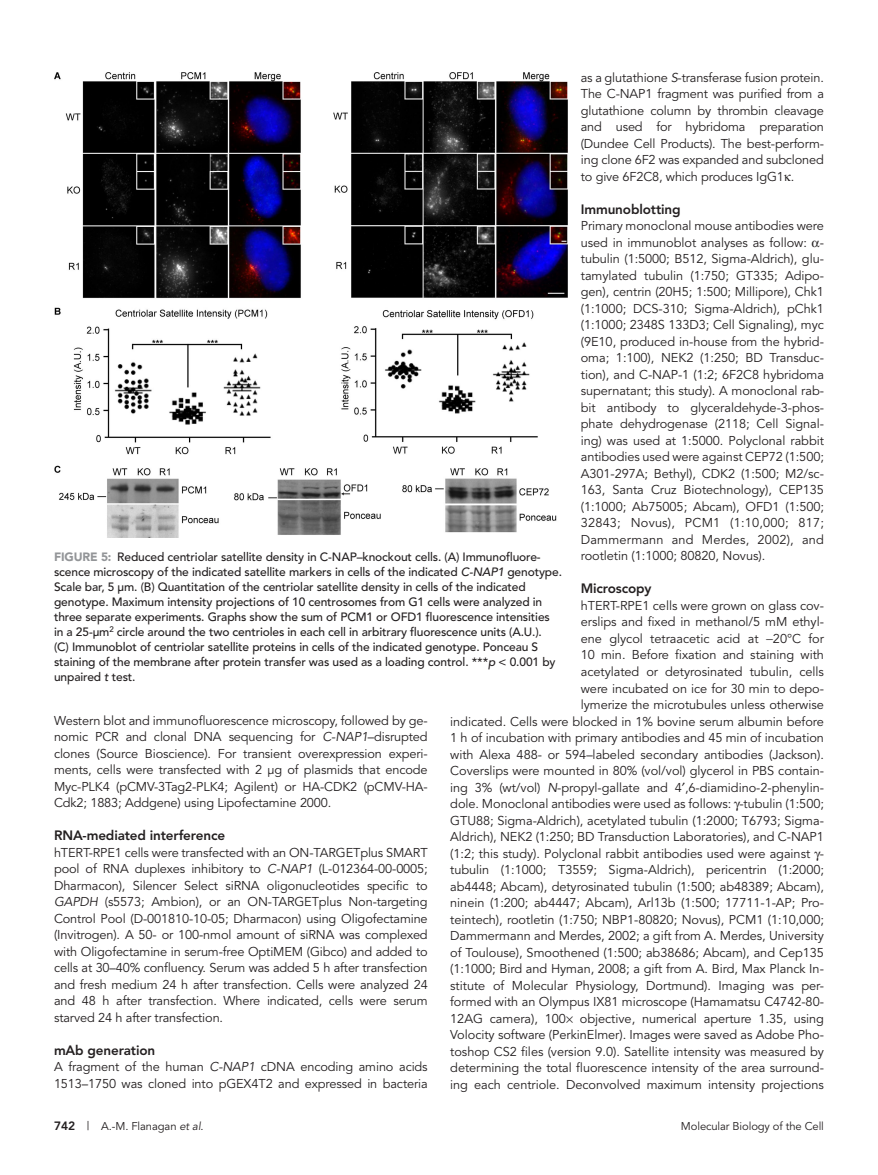
<style>
.page{position:relative;width:878px;height:1175px;background:#fff}
.page>*{position:absolute;margin:0;border:0;box-sizing:border-box;transform-origin:0 0}
.t1{font:800 13.5px "Avenir";letter-spacing:-.01em;color:#231f20}
.ParaFL{font:12.75px/16.5px "Avenir";letter-spacing:-.005em;color:#231f20;text-align:justify}
.FigCaption{font:500 12px/15px "Avenir";letter-spacing:-.01em;color:#231f20}
.t2{font:11.25px "Avenir";letter-spacing:-.01em;color:#231f20}
.s1{font-style:italic}
.s2{font-weight:900;color:#939598}
.s3{font-weight:800;font-size:12px}
.s4{font-size:12px}
</style>
<div class="page">
<img style="left:54px;top:72px;width:513px;height:465px">
<p class="ParaFL" style="left:580px;top:69px;width:245px">as a glutathione <span class="s1">S</span>-transferase fusion protein.<br>The C-NAP1 fragment was purified from a glutathione column by thrombin cleavage and used for hybridoma preparation (Dundee Cell Products). The best-perform&shy;ing clone 6F2 was expanded and subcloned to give 6F2C8, which produces IgG1 .</p>
<h2 class="t1" style="left:580px;top:201px;width:101px">Immunoblotting</h2>
<p class="ParaFL" style="left:580px;top:218px;width:245px">Primary monoclonal mouse antibodies were used in immunoblot analyses as follow: - tubulin (1:5000; B512, Sigma-Aldrich), glu&shy;tamylated tubulin (1:750; GT335; Adipo&shy;gen), centrin (20H5; 1:500; Millipore), Chk1 (1:1000; DCS-310; Sigma-Aldrich), pChk1 (1:1000; 2348S 133D3; Cell Signaling), myc (9E10, produced in-house from the hybrid&shy;oma; 1:100), NEK2 (1:250; BD Transduc&shy;tion), and C-NAP-1 (1:2; 6F2C8 hybridoma supernatant; this study). A monoclonal rab&shy;bit antibody to glyceraldehyde-3-phos&shy;phate dehydrogenase (2118; Cell Signal&shy;ing) was used at 1:5000. Polyclonal rabbit antibodies used were against CEP72 (1:500; A301-297A; Bethyl), CDK2 (1:500; M2/sc-163, Santa Cruz Biotechnology), CEP135 (1:1000; Ab75005; Abcam), OFD1 (1:500; 32843; Novus), PCM1 (1:10,000; 817; Dammermann and Merdes, 2002), and rootletin (1:1000; 80820, Novus).</p>
<h2 class="t1" style="left:580px;top:581px;width:72px">Microscopy</h2>
<p class="ParaFL" style="left:450px;top:597px;width:375px;text-align:right">hTERT-RPE1 cells were grown on glass cov-<br>erslips and fixed in methanol/5 mM ethyl-<br>ene glycol tetraacetic acid at −20°C for<br>10 min. Before fixation and staining with<br>acetylated or detyrosinated tubulin, cells<br>were incubated on ice for 30 min to depo-<br>lymerize the microtubules unless otherwise<br>indicated. Cells were blocked in 1% bovine serum albumin before 1 h of incubation with primary antibodies and 45 min of incubation with Alexa 488- or 594–labeled secondary antibodies (Jackson).<br>Coverslips were mounted in 80% (vol/vol) glycerol in PBS contain&shy;ing 3% (wt/vol) <span class="s1">N</span>-propyl-gallate and 4 ,6-diamidino-2-phenylin&shy;dole. Monoclonal antibodies were used as follows: -tubulin (1:500; GTU88; Sigma-Aldrich), acetylated tubulin (1:2000; T6793; Sigma-Aldrich), NEK2 (1:250; BD Transduction Laboratories), and C-NAP1 (1:2; this study). Polyclonal rabbit antibodies used were against - tubulin (1:1000; T3559; Sigma-Aldrich), pericentrin (1:2000; ab4448; Abcam), detyrosinated tubulin (1:500; ab48389; Abcam), ninein (1:200; ab4447; Abcam), Arl13b (1:500; 17711-1-AP; Pro&shy;teintech), rootletin (1:750; NBP1-80820; Novus), PCM1 (1:10,000; Dammermann and Merdes, 2002; a gift from A. Merdes, University of Toulouse), Smoothened (1:500; ab38686; Abcam), and Cep135 (1:1000; Bird and Hyman, 2008; a gift from A. Bird, Max Planck In&shy;stitute of Molecular Physiology, Dortmund). Imaging was per&shy;formed with an Olympus IX81 microscope (Hamamatsu C4742-80- 12AG camera), 100 objective, numerical aperture 1.35, using Volocity software (PerkinElmer). Images were saved as Adobe Pho&shy;toshop CS2 files (version 9.0). Satellite intensity was measured by determining the total fluorescence intensity of the area surround&shy;ing each centriole. Deconvolved maximum intensity projections</p>
<p class="FigCaption" style="left:54px;top:550px;width:509px"><span class="s2">FIGURE 5:</span> Reduced centriolar satellite density in C-NAP–knockout cells. (A) Immunofluore&shy;scence microscopy of the indicated satellite markers in cells of the indicated <span class="s1">C-NAP1</span> genotype.<br>Scale bar, 5 μm. (B) Quantitation of the centriolar satellite density in cells of the indicated genotype. Maximum intensity projections of 10 centrosomes from G1 cells were analyzed in three separate experiments. Graphs show the sum of PCM1 or OFD1 fluorescence intensities in a 25-µm<sup>2</sup> circle around the two centrioles in each cell in arbitrary fluorescence units (A.U.).<br>(C) Immunoblot of centriolar satellite proteins in cells of the indicated genotype. Ponceau S staining of the membrane after protein transfer was used as a loading control. ***<span class="s1">p</span> &lt; 0.001 by unpaired <span class="s1">t</span> test.</p>
<p class="ParaFL" style="left:54px;top:712px;width:375px">Western blot and immunofluorescence microscopy, followed by ge&shy;nomic PCR and clonal DNA sequencing for <span class="s1">C-NAP1</span>–disrupted clones (Source Bioscience). For transient overexpression experi&shy;ments, cells were transfected with 2 μg of plasmids that encode Myc-PLK4 (pCMV-3Tag2-PLK4; Agilent) or HA-CDK2 (pCMV-HA-Cdk2; 1883; Addgene) using Lipofectamine 2000.</p>
<h2 class="t1" style="left:54px;top:827px;width:173px">RNA-mediated interference</h2>
<p class="ParaFL" style="left:54px;top:844px;width:375px">hTERT-RPE1 cells were transfected with an ON-TARGETplus SMART pool of RNA duplexes inhibitory to <span class="s1">C-NAP1</span> (L-012364-00-0005; Dharmacon), Silencer Select siRNA oligonucleotides specific to <span class="s1">GAPDH</span> (s5573; Ambion), or an ON-TARGETplus Non-targeting Control Pool (D-001810-10-05; Dharmacon) using Oligofectamine (Invitrogen). A 50- or 100-nmol amount of siRNA was complexed with Oligofectamine in serum-free OptiMEM (Gibco) and added to cells at 30–40% confluency. Serum was added 5 h after transfection and fresh medium 24 h after transfection. Cells were analyzed 24 and 48 h after transfection. Where indicated, cells were serum starved 24 h after transfection.</p>
<h2 class="t1" style="left:54px;top:1042px;width:103px">mAb generation</h2>
<p class="ParaFL" style="left:54px;top:1059px;width:375px">A fragment of the human <span class="s1">C-NAP1</span> cDNA encoding amino acids<br>1513–1750 was cloned into pGEX4T2 and expressed in bacteria</p>
<p class="t2" style="left:54px;top:1119px;width:151px"><span class="s3">742</span> <span class="s4">|</span> A.-M. Flanagan <span class="s1">et al</span>.</p>
<p class="t2" style="left:681px;top:1119px;width:144px">Molecular Biology of the Cell</p>
</div>
